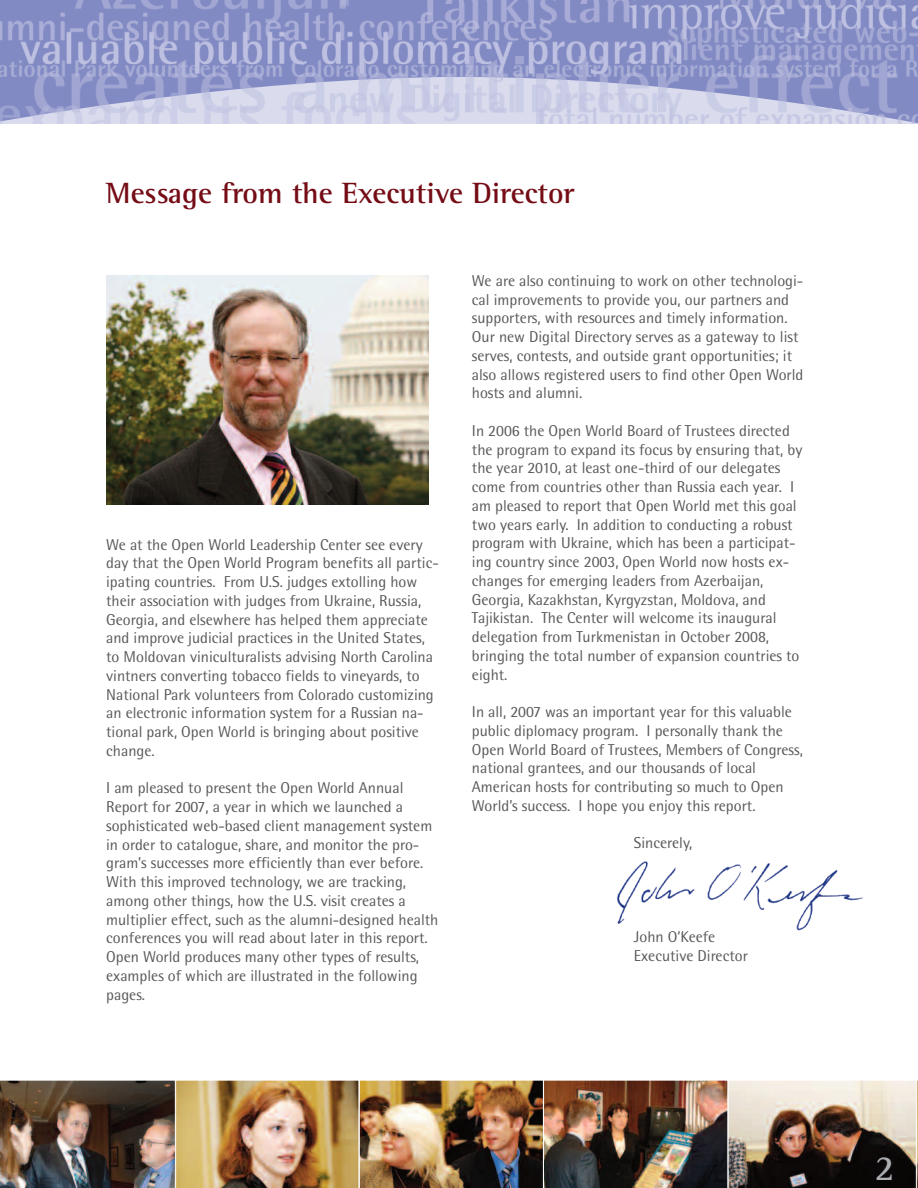
<style>
.page{position:relative;width:918px;height:1188px;background:#fff}
.page>*{position:absolute;margin:0;border:0;box-sizing:border-box;transform-origin:0 0}
.t1{font:700 36px "Rotis Semi Serif";color:#acadb1}
.t2{font:700 30px "Rotis Semi Serif";color:#750c15}
.t3{font:15.75px/18.8px "Rotis Semi Sans";color:#57585a}
</style>
<div class="page">
<img style="left:0;top:1080px;width:918px;height:108px">
<img style="left:106px;top:275px;width:323px;height:229px">
<img style="left:617px;top:861px;width:246px;height:70px">
<img style="left:637px;top:931px;width:72px;height:1px">
<img style="left:0;top:0;width:918px;height:124px">
<h2 class="t2" style="left:106px;top:183px;width:470px">Message from the Executive Director</h2>
<p class="t3" style="left:106px;top:536px;width:334px">We at the Open World Leadership Center see every day that the Open World Program benefits all partic&shy;ipating countries. From U.S. judges extolling how their association with judges from Ukraine, Russia, Georgia, and elsewhere has helped them appreciate and improve judicial practices in the United States, to Moldovan viniculturalists advising North Carolina vintners converting tobacco fields to vineyards, to National Park volunteers from Colorado customizing an electronic information system for a Russian na&shy;tional park, Open World is bringing about positive change.</p>
<p class="t3" style="left:106px;top:780px;width:334px">I am pleased to present the Open World Annual Report for 2007, a year in which we launched a sophisticated web-based client management system in order to catalogue, share, and monitor the pro&shy;gram’s successes more efficiently than ever before.<br>With this improved technology, we are tracking, among other things, how the U.S. visit creates a multiplier effect, such as the alumni-designed health conferences you will read about later in this report.<br>Open World produces many other types of results, examples of which are illustrated in the following pages.</p>
<p class="t3" style="left:472px;top:273px;width:333px">We are also continuing to work on other technologi&shy;cal improvements to provide you, our partners and supporters, with resources and timely information.<br>Our new Digital Directory serves as a gateway to list serves, contests, and outside grant opportunities; it also allows registered users to find other Open World hosts and alumni.</p>
<p class="t3" style="left:472px;top:423px;width:332px">In 2006 the Open World Board of Trustees directed the program to expand its focus by ensuring that, by the year 2010, at least one-third of our delegates come from countries other than Russia each year. I am pleased to report that Open World met this goal two years early. In addition to conducting a robust program with Ukraine, which has been a participat&shy;ing country since 2003, Open World now hosts ex&shy;changes for emerging leaders from Azerbaijan, Georgia, Kazakhstan, Kyrgyzstan, Moldova, and Tajikistan. The Center will welcome its inaugural delegation from Turkmenistan in October 2008, bringing the total number of expansion countries to eight.</p>
<p class="t3" style="left:472px;top:704px;width:332px">In all, 2007 was an important year for this valuable public diplomacy program. I personally thank the Open World Board of Trustees, Members of Congress, national grantees, and our thousands of local American hosts for contributing so much to Open World’s success. I hope you enjoy this report.</p>
<p class="t3" style="left:634px;top:835px;width:60px">Sincerely,</p>
<p class="t3" style="left:634px;top:929px;width:116px">John O’Keefe<br>Executive Director</p>
<h1 class="t1" style="left:875px;top:1156px;width:22px">2</h1>
</div>
